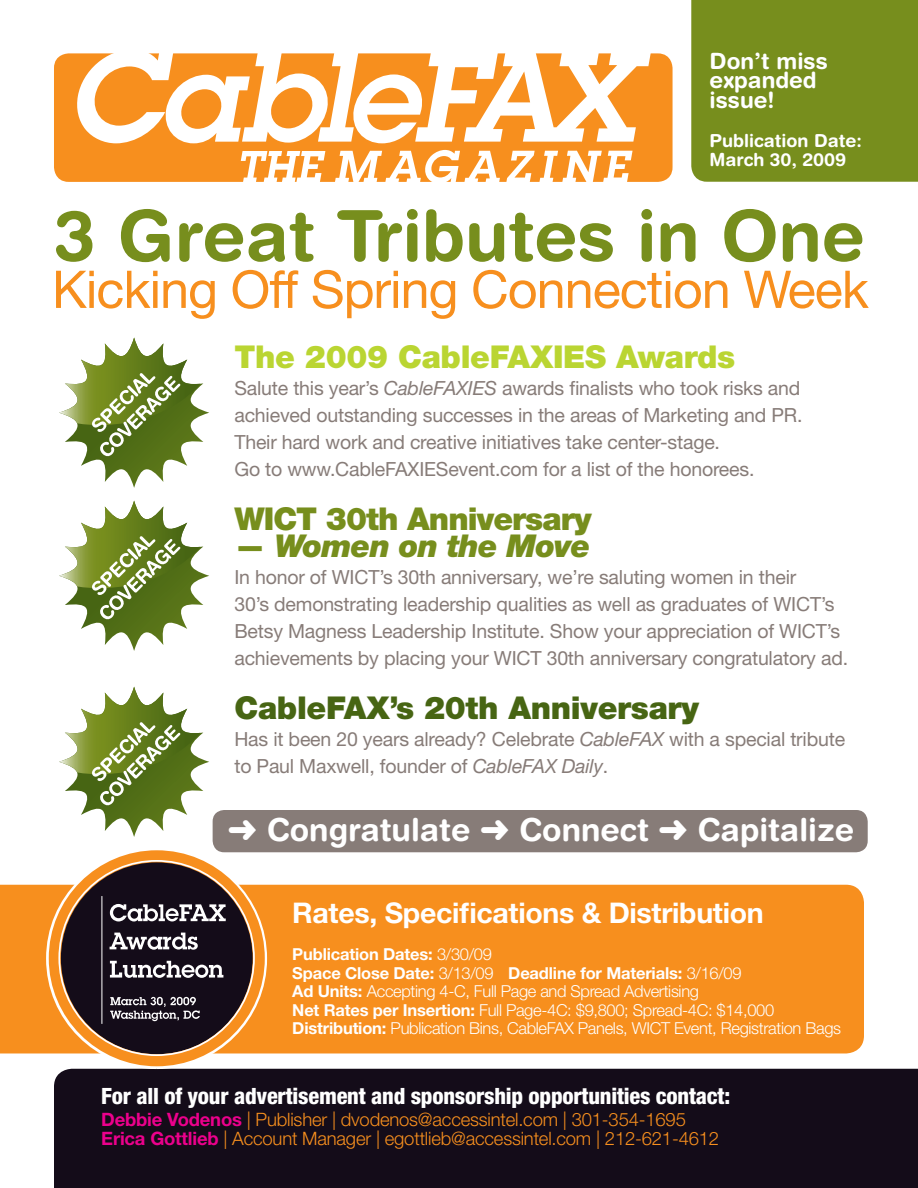
<style>
.page{position:relative;width:918px;height:1188px;background:#fff}
.page>*{position:absolute;margin:0;border:0;box-sizing:border-box;transform-origin:0 0}
.t1{font:700 70.5px "Helvetica Rounded LT Std";color:#778e1d}
.t2{font:52.05px "Helvetica Neue LT Std";letter-spacing:-.02em;color:#f78f1e}
.t3{font:700 31.8px "Helvetica Rounded LT Std";color:#fff}
.t4{font:900 31.5px "Helvetica Neue LT Std";letter-spacing:-.01em;color:#476513}
.t5{font:900 31.5px "Helvetica Neue LT Std";letter-spacing:-.01em;color:#bad532}
.t6{font:900 31.5px "Helvetica Neue LT Std";letter-spacing:-.03em;color:#778e1d}
.t7{font:italic 900 31.5px "Helvetica Neue LT Std";letter-spacing:-.03em;color:#778e1d}
.t8{font:700 28.5px "Helvetica Neue LT Std";letter-spacing:-.01em;color:#fff}
.t9{font:800 condensed 22.5px "Helvetica Neue LT Std";letter-spacing:-.01em;color:#fff}
.t10{font:700 22.5px/19.5px "Helvetica Rounded LT Std";color:#fff}
.t11{font:19.5px/27px "Helvetica Neue LT Std";letter-spacing:-.01em;color:#877c78}
.t12{font:300 18.45px/18.6px "Helvetica Neue LT Std";letter-spacing:-.01em;color:#f78f1e}
.t13{font:700 18px/19.5px "Helvetica Rounded LT Std";color:#fff}
.t14{font:300 16.5px/18.6px "Helvetica Neue LT Std";letter-spacing:-.02em;color:#fff}
.s1{font-style:italic}
.s2{font-style:normal}
.s3{font-weight:700}
.s4{font-weight:700;color:#ec008c}
</style>
<div class="page">
<div style="left:54px;top:53px;width:619px;height:129px;background:#f78f1e;border-radius:15px"></div>
<svg style="left:76px;top:53px;width:575px;height:90px"></svg>
<svg style="left:241px;top:151px;width:84px;height:31px"></svg>
<svg style="left:335px;top:150px;width:165px;height:32px"></svg>
<svg style="left:506px;top:151px;width:127px;height:31px"></svg>
<div style="left:691px;top:0;width:227px;height:182px;background:#778e1d"></div>
<div style="left:54px;top:1069px;width:864px;height:119px;background:#140c19"></div>
<div style="left:213px;top:810px;width:655px;height:42px;background:#877c78;border-radius:12px"></div>
<div style="left:0;top:885px;width:864px;height:168px;background:#f78f1e"></div>
<div style="left:46px;top:848px;width:221px;height:221px;border:18px solid #fff;border-radius:50%"></div>
<div style="left:54px;top:856px;width:205px;height:205px;background:#140c19;border-radius:50%"></div>
<div style="left:49px;top:850px;width:216px;height:216px;border:12px solid #f78f1e;border-radius:50%"></div>
<svg style="left:110px;top:961px;width:113px;height:17px"></svg>
<svg style="left:110px;top:933px;width:88px;height:17px"></svg>
<svg style="left:110px;top:904px;width:116px;height:17px"></svg>
<hr style="left:101px;top:896px;width:1px;height:128px;background:#fff">
<svg style="left:110px;top:997px;width:90px;height:24px"></svg>
<svg style="left:59px;top:501px;width:150px;height:150px"></svg>
<svg style="left:59px;top:338px;width:150px;height:150px"></svg>
<svg style="left:59px;top:687px;width:150px;height:150px"></svg>
<p class="t10" style="left:710px;top:54px;width:120px">Don’t miss expanded issue!</p>
<p class="t13" style="left:710px;top:133px;width:154px">Publication Date:<br>March 30, 2009</p>
<h1 class="t1" style="left:54px;top:211px;width:813px">3 Great Tributes in One</h1>
<h2 class="t2" style="left:52px;top:271px;width:818px">Kicking Off Spring Connection Week</h2>
<h3 class="t5" style="left:234px;top:345px;width:502px">The 2009 CableFAXIES Awards</h3>
<p class="t11" style="left:234px;top:377px;width:570px">Salute this year’s <span class="s1">CableFAXIES</span> awards finalists who took risks and achieved outstanding successes in the areas of Marketing and PR.<br>Their hard work and creative initiatives take center-stage.<br>Go to www.CableFAXIESevent.com for a list of the honorees.</p>
<h3 class="t6" style="left:234px;top:507px;width:359px">WICT 30th Anniversary</h3>
<h3 class="t7" style="left:234px;top:527px;width:358px"><span class="s2">—</span> Women on the Move</h3>
<p class="t11" style="left:234px;top:566px;width:615px">In honor of WICT’s 30th anniversary, we’re saluting women in their<br>30’s demonstrating leadership qualities as well as graduates of WICT’s Betsy Magness Leadership Institute. Show your appreciation of WICT’s achievements by placing your WICT 30th anniversary congratulatory ad.</p>
<h3 class="t4" style="left:234px;top:696px;width:466px">CableFAX’s 20th Anniversary</h3>
<p class="t11" style="left:234px;top:728px;width:612px">Has it been 20 years already? Celebrate <span class="s1">CableFAX</span> with a special tribute to Paul Maxwell, founder of <span class="s1">CableFAX Daily</span>.</p>
<h3 class="t3" style="left:228px;top:819px;width:628px">➜ Congratulate ➜ Connect ➜ Capitalize</h3>
<h3 class="t8" style="left:292px;top:897px;width:473px">Rates, Specifications &amp; Distribution</h3>
<p class="t14" style="left:292px;top:947px;width:550px"><span class="s3">Publication Dates:</span> 3/30/09<br><span class="s3">Space Close Date:</span> 3/13/09 <span class="s3">Deadline for Materials:</span> 3/16/09<br><span class="s3">Ad Units:</span> Accepting 4-C, Full Page and Spread Advertising<br><span class="s3">Net Rates per Insertion:</span> Full Page-4C: $9,800; Spread-4C: $14,000<br><span class="s3">Distribution:</span> Publication Bins, CableFAX Panels, WICT Event, Registration Bags</p>
<p class="t9" style="left:101px;top:1083px;width:630px">For all of your advertisement and sponsorship opportunities contact:</p>
<p class="t12" style="left:101px;top:1113px;width:619px"><span class="s4">Debbie Vodenos</span> | Publisher | dvodenos@accessintel.com | 301-354-1695<br><span class="s4">Erica Gottlieb</span> | Account Manager | egottlieb@accessintel.com | 212-621-4612</p>
</div>
